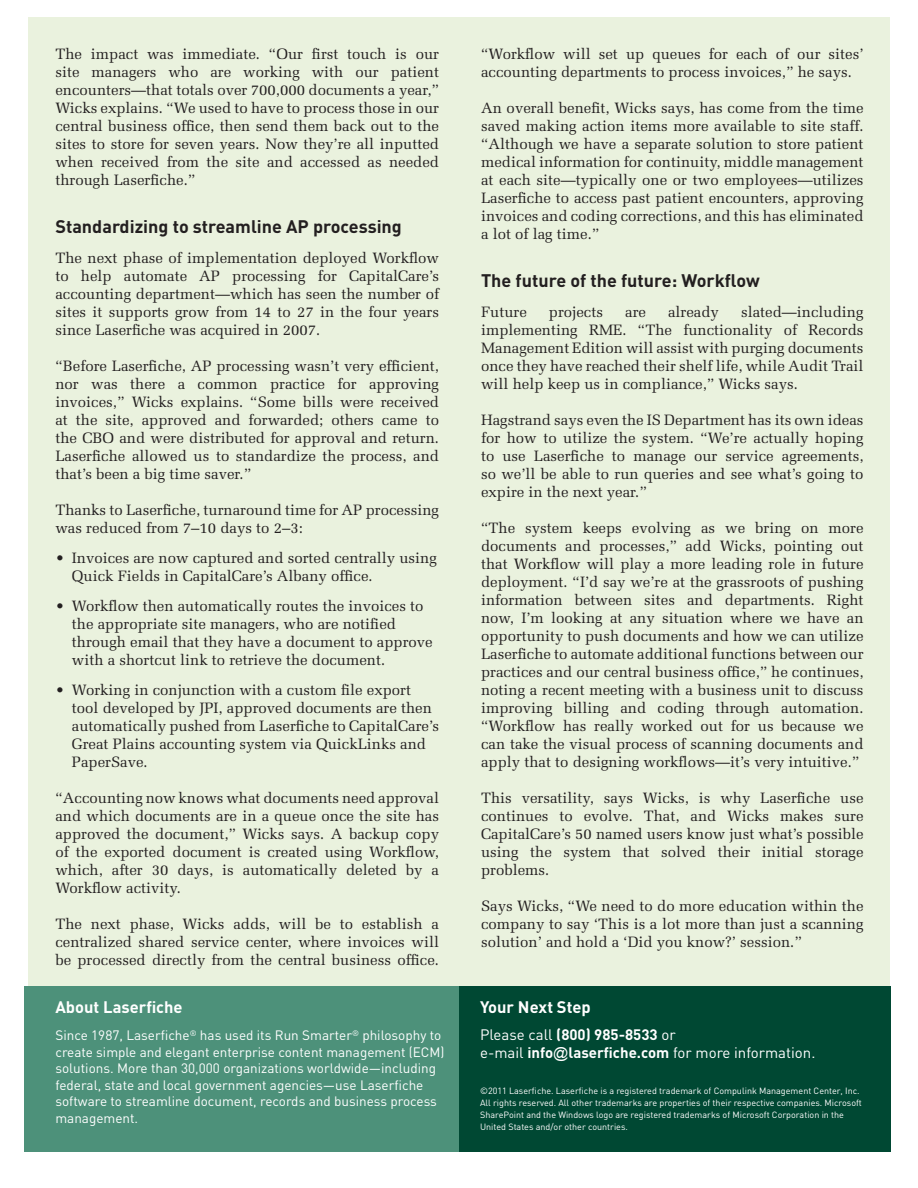
<style>
.page{position:relative;width:918px;height:1188px;background:#fff}
.page>*{position:absolute;margin:0;border:0;box-sizing:border-box;transform-origin:0 0}
.t1{font:700 18px "DIN";color:#231f20}
.t2{font:700 16.5px "DIN";color:#fff}
.t3{font:15px/18px "Melior";color:#231f20;text-align:justify}
.t4{font:15px/18px "DIN";color:#fff}
.t5{font:13.5px/16.5px "DIN";color:#fff}
.t6{font:9px/12px "DIN";color:#fff}
.s1{font-weight:700}
.s2{font-family:"Arial"}
</style>
<div class="page">
<div style="left:28px;top:17px;width:861px;height:1066px;background:#eaf2de"></div>
<div style="left:459px;top:987px;width:432px;height:165px;background:#004833"></div>
<div style="left:24px;top:987px;width:435px;height:165px;background:#4d917a"></div>
<p class="t3" style="left:55px;top:46px;width:385px">The impact was immediate. “Our first touch is our site managers who are working with our patient encounters—that totals over 700,000 documents a year,” Wicks explains. “We used to have to process those in our central business office, then send them back out to the sites to store for seven years. Now they’re all inputted when received from the site and accessed as needed through Laserfiche.”</p>
<p class="t1" style="left:55px;top:220px;width:348px">Standardizing to streamline AP processing</p>
<p class="t3" style="left:55px;top:250px;width:385px">The next phase of implementation deployed Workflow to help automate AP processing for CapitalCare’s accounting department—which has seen the number of sites it supports grow from 14 to 27 in the four years since Laserfiche was acquired in 2007.</p>
<p class="t3" style="left:55px;top:358px;width:385px">“Before Laserfiche, AP processing wasn’t very efficient, nor was there a common practice for approving invoices,” Wicks explains. “Some bills were received at the site, approved and forwarded; others came to the CBO and were distributed for approval and return.<br>Laserfiche allowed us to standardize the process, and that’s been a big time saver.”</p>
<p class="t3" style="left:55px;top:502px;width:385px">Thanks to Laserfiche, turnaround time for AP processing was reduced from 7–10 days to 2–3:</p>
<p class="t3" style="left:72px;top:550px;width:366px;text-indent:-16px">• Invoices are now captured and sorted centrally using<br>Quick Fields in CapitalCare’s Albany office.</p>
<p class="t3" style="left:72px;top:598px;width:362px;text-align:left;text-indent:-16px">• Workflow then automatically routes the invoices to the appropriate site managers, who are notified through email that they have a document to approve with a shortcut link to retrieve the document.</p>
<p class="t3" style="left:72px;top:682px;width:369px;text-align:left;text-indent:-16px">• Working in conjunction with a custom file export tool developed by JPI, approved documents are then automatically pushed from Laserfiche to CapitalCare’s Great Plains accounting system via QuickLinks and PaperSave.</p>
<p class="t3" style="left:55px;top:790px;width:385px">“Accounting now knows what documents need approval and which documents are in a queue once the site has approved the document,” Wicks says. A backup copy of the exported document is created using Workflow, which, after 30 days, is automatically deleted by a Workflow activity.</p>
<p class="t3" style="left:55px;top:916px;width:385px">The next phase, Wicks adds, will be to establish a centralized shared service center, where invoices will be processed directly from the central business office.</p>
<p class="t2" style="left:55px;top:1001px;width:129px">About Laserfiche</p>
<p class="t5" style="left:55px;top:1029px;width:391px">Since 1987, Laserfiche<sup>®</sup> has used its Run Smarter<sup>®</sup> philosophy to create simple and elegant enterprise content management (ECM) solutions. More than 30,000 organizations worldwide—including federal, state and local government agencies—use Laserfiche software to streamline document, records and business process management.</p>
<p class="t3" style="left:481px;top:47px;width:384px">“Workflow will set up queues for each of our sites’ accounting departments to process invoices,” he says.</p>
<p class="t3" style="left:481px;top:101px;width:384px">An overall benefit, Wicks says, has come from the time saved making action items more available to site staff. “Although we have a separate solution to store patient medical information for continuity, middle management at each site—typically one or two employees—utilizes Laserfiche to access past patient encounters, approving invoices and coding corrections, and this has eliminated a lot of lag time.”</p>
<p class="t1" style="left:481px;top:274px;width:280px">The future of the future: Workflow</p>
<p class="t3" style="left:481px;top:305px;width:47px">Future</p>
<p class="t3" style="left:549px;top:305px;width:56px">projects</p>
<p class="t3" style="left:625px;top:305px;width:22px">are</p>
<p class="t3" style="left:668px;top:305px;width:52px">already</p>
<p class="t3" style="left:481px;top:305px;width:384px;text-indent:260px">slated—including implementing RME. “The functionality of Records Management Edition will assist with purging documents once they have reached their shelf life, while Audit Trail will help keep us in compliance,” Wicks says.</p>
<p class="t3" style="left:481px;top:413px;width:384px">Hagstrand says even the IS Department has its own ideas for how to utilize the system. “We’re actually hoping to use Laserfiche to manage our service agreements, so we’ll be able to run queries and see what’s going to expire in the next year.”</p>
<p class="t3" style="left:481px;top:521px;width:384px">“The system keeps evolving as we bring on more documents and processes,” add Wicks, pointing out that Workflow will play a more leading role in future deployment. “I’d say we’re at the grassroots of pushing information between sites and departments. Right now, I’m looking at any situation where we have an opportunity to push documents and how we can utilize Laserfiche to automate additional functions between our practices and our central business office,” he continues, noting a recent meeting with a business unit to discuss improving billing and coding through automation. “Workflow has really worked out for us because we can take the visual process of scanning documents and apply that to designing workflows—it’s very intuitive.”</p>
<p class="t3" style="left:481px;top:791px;width:384px">This versatility, says Wicks, is why Laserfiche use continues to evolve. That, and Wicks makes sure CapitalCare’s 50 named users know just what’s possible using the system that solved their initial storage problems.</p>
<p class="t3" style="left:481px;top:899px;width:384px">Says Wicks, “We need to do more education within the company to say ‘This is a lot more than just a scanning solution’ and hold a ‘Did you know?’ session.”</p>
<p class="t2" style="left:480px;top:1002px;width:112px">Your Next Step</p>
<p class="t4" style="left:480px;top:1028px;width:337px">Please call <span class="s1">(800) 985-8533</span> or<br>e-mail <span class="s1">info</span><span class="s2">@</span><span class="s1">laserfiche.com</span> for more information.</p>
<p class="t6" style="left:480px;top:1086px;width:383px">©2011 Laserfiche. Laserfiche is a registered trademark of Compulink Management Center, Inc.<br>All rights reserved. All other trademarks are properties of their respective companies. Microsoft SharePoint and the Windows logo are registered trademarks of Microsoft Corporation in the United States and/or other countries.</p>
</div>
